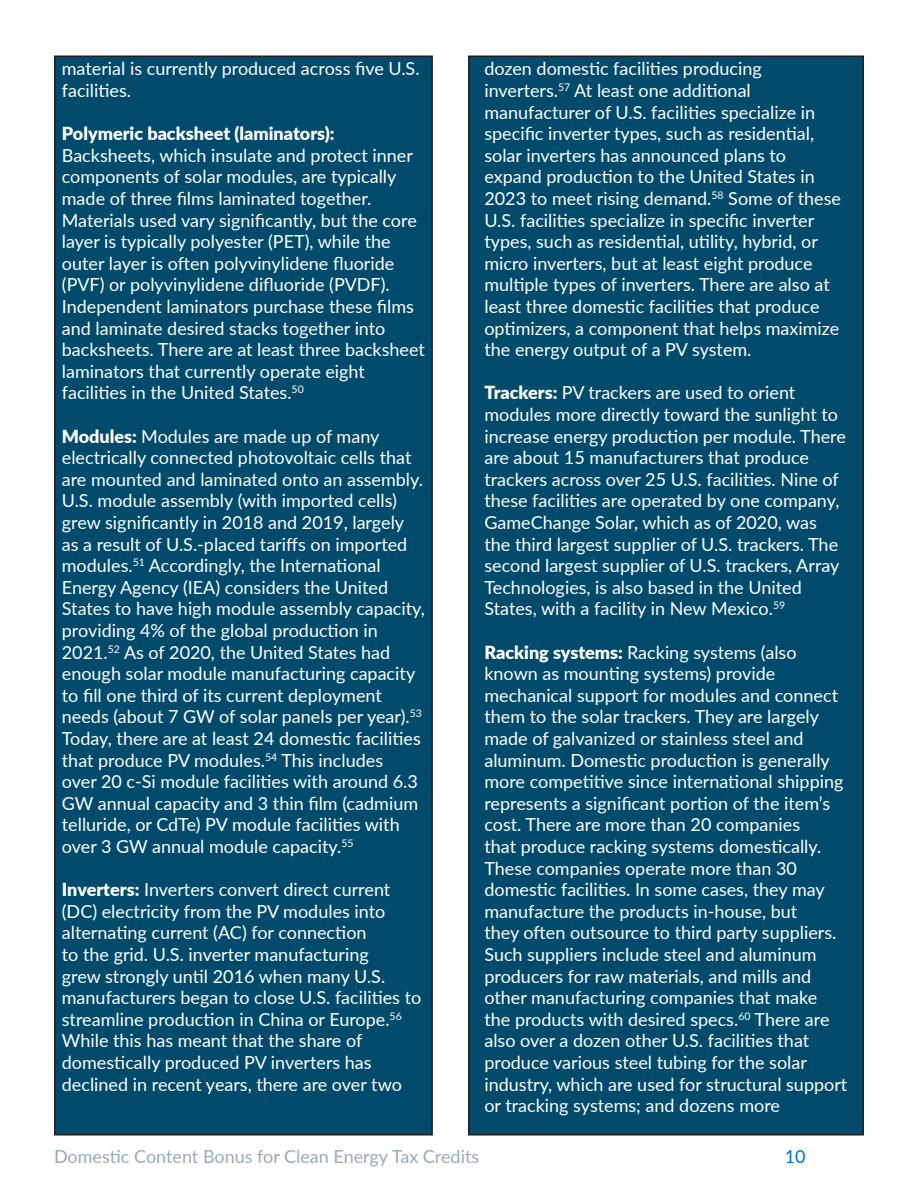
<style>
.page{position:relative;width:918px;height:1188px;background:#fff}
.page>*{position:absolute;margin:0;border:0;box-sizing:border-box;transform-origin:0 0}
.t1{font:18px/21.6px "Lato";color:#fff}
.t2{font:18px "Lato";color:#97abb7}
.t3{font:900 18px "Lato";color:#fff}
.t4{font:18px "Lato";color:#0076be}
.s1{font-weight:900}
</style>
<div class="page">
<div style="left:469px;top:56px;width:394px;height:1079px;background:#004b6c"></div>
<div style="left:468px;top:56px;width:396px;height:1080px;border:2px solid #231f20"></div>
<div style="left:55px;top:56px;width:377px;height:1079px;background:#004b6c"></div>
<div style="left:54px;top:56px;width:379px;height:1080px;border:2px solid #231f20"></div>
<p class="t1" style="left:62px;top:57px;width:359px">material is currently produced across five U.S. facilities.</p>
<p class="t3" style="left:62px;top:120px;width:274px">Polymeric backsheet (laminators):</p>
<p class="t1" style="left:62px;top:144px;width:365px">Backsheets, which insulate and protect inner components of solar modules, are typically made of three films laminated together.<br>Materials used vary significantly, but the core layer is typically polyester (PET), while the outer layer is often polyvinylidene fluoride (PVF) or polyvinylidene difluoride (PVDF).<br>Independent laminators purchase these films and laminate desired stacks together into backsheets. There are at least three backsheet laminators that currently operate eight facilities in the United States.<sup>50</sup></p>
<p class="t1" style="left:62px;top:424px;width:365px"><span class="s1">Modules:</span> Modules are made up of many electrically connected photovoltaic cells that are mounted and laminated onto an assembly.<br>U.S. module assembly (with imported cells) grew significantly in 2018 and 2019, largely as a result of U.S.-placed tariffs on imported modules.<sup>51</sup> Accordingly, the International Energy Agency (IEA) considers the United States to have high module assembly capacity, providing 4% of the global production in 2021.<sup>52</sup> As of 2020, the United States had enough solar module manufacturing capacity to fill one third of its current deployment needs (about 7 GW of solar panels per year).<sup>53<br></sup>Today, there are at least 24 domestic facilities that produce PV modules.<sup>54</sup> This includes<br>over 20 c-Si module facilities with around 6.3<br>GW annual capacity and 3 thin film (cadmium telluride, or CdTe) PV module facilities with over 3 GW annual module capacity.<sup>55</sup></p>
<p class="t1" style="left:62px;top:878px;width:361px"><span class="s1">Inverters:</span> Inverters convert direct current (DC) electricity from the PV modules into alternating current (AC) for connection<br>to the grid. U.S. inverter manufacturing<br>grew strongly until 2016 when many U.S. manufacturers began to close U.S. facilities to streamline production in China or Europe.<sup>56<br></sup>While this has meant that the share of domestically produced PV inverters has declined in recent years, there are over two</p>
<p class="t1" style="left:484px;top:57px;width:358px">dozen domestic facilities producing inverters.<sup>57</sup> At least one additional manufacturer of U.S. facilities specialize in specific inverter types, such as residential, solar inverters has announced plans to expand production to the United States in 2023 to meet rising demand.<sup>58</sup> Some of these U.S. facilities specialize in specific inverter types, such as residential, utility, hybrid, or micro inverters, but at least eight produce multiple types of inverters. There are also at least three domestic facilities that produce optimizers, a component that helps maximize the energy output of a PV system.</p>
<p class="t1" style="left:484px;top:381px;width:363px"><span class="s1">Trackers:</span> PV trackers are used to orient modules more directly toward the sunlight to increase energy production per module. There are about 15 manufacturers that produce trackers across over 25 U.S. facilities. Nine of these facilities are operated by one company, GameChange Solar, which as of 2020, was the third largest supplier of U.S. trackers. The second largest supplier of U.S. trackers, Array Technologies, is also based in the United States, with a facility in New Mexico.<sup>59</sup></p>
<p class="t1" style="left:484px;top:640px;width:364px"><span class="s1">Racking systems:</span> Racking systems (also known as mounting systems) provide mechanical support for modules and connect them to the solar trackers. They are largely made of galvanized or stainless steel and aluminum. Domestic production is generally more competitive since international shipping represents a significant portion of the item’s cost. There are more than 20 companies<br>that produce racking systems domestically.<br>These companies operate more than 30 domestic facilities. In some cases, they may manufacture the products in-house, but<br>they often outsource to third party suppliers.<br>Such suppliers include steel and aluminum producers for raw materials, and mills and other manufacturing companies that make the products with desired specs.<sup>60</sup> There are also over a dozen other U.S. facilities that produce various steel tubing for the solar industry, which are used for structural support or tracking systems; and dozens more</p>
<p class="t2" style="left:54px;top:1143px;width:427px">Domestic Content Bonus for Clean Energy Tax Credits</p>
<p class="t4" style="left:785px;top:1143px;width:22px">10</p>
</div>
